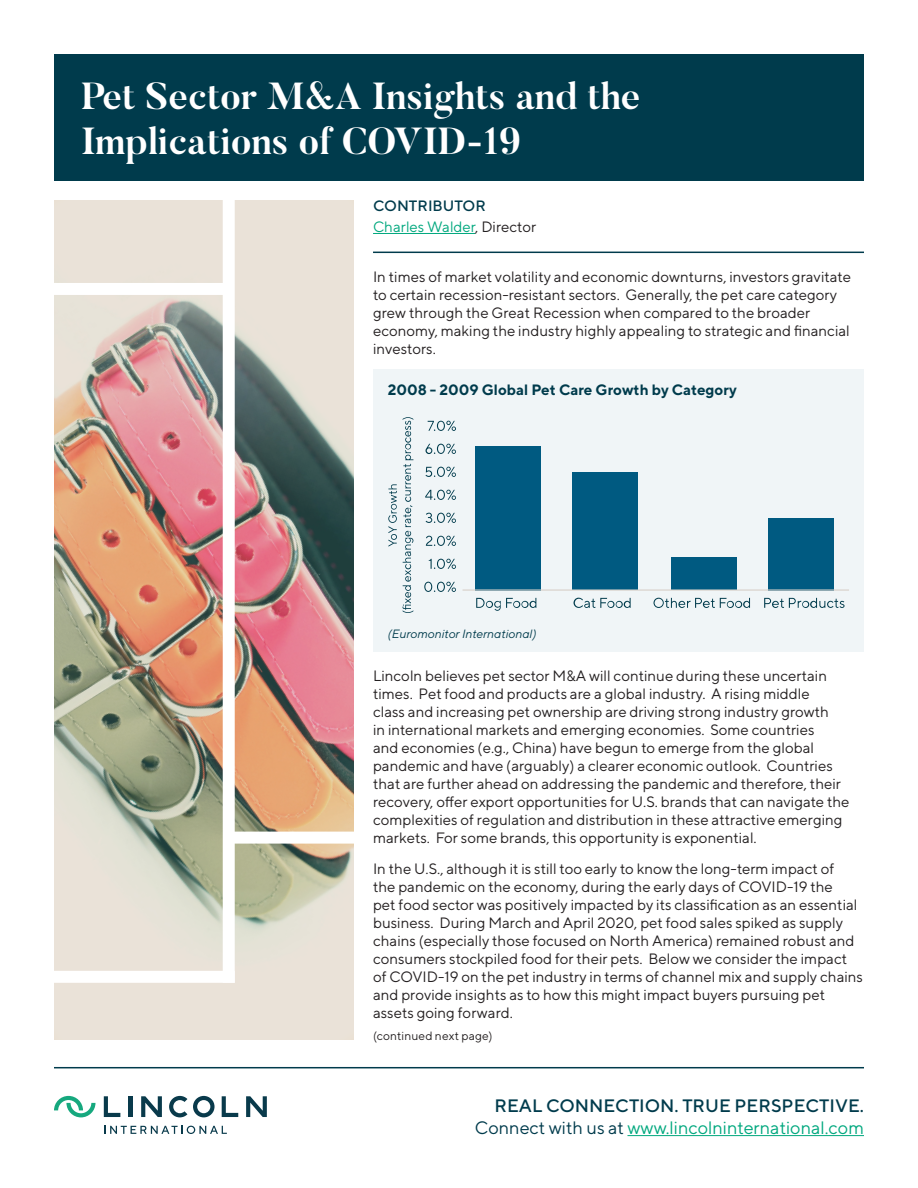
<style>
.page{position:relative;width:918px;height:1188px;background:#fff}
.page>*{position:absolute;margin:0;border:0;box-sizing:border-box;transform-origin:0 0}
.t1{font:700 37.5px/45px "Butler";color:#fff}
.t2{font:500 18px/21.6px "TT Norms";color:#003b4c;text-align:right}
.t3{font:15px/18px "TT Norms";color:#231f20}
.t4{font:700 15px "TT Norms";color:#003b4c}
.t5{font:15px "TT Norms";color:#00a87e}
.t6{font:500 15px "TT Norms";color:#003b4c}
.t7{font:italic 12px "TT Norms";color:#003b4c}
.t8{font:12px "TT Norms";letter-spacing:.015em;color:#231f20}
.s1{color:#231f20}
.s2{font-weight:400}
.s3{font-weight:400;color:#00a87e}
</style>
<div class="page">
<hr style="left:129px;top:1096px;width:4px;height:21px;background:#093a4b">
<svg style="left:141px;top:1096px;width:21px;height:21px"></svg>
<svg style="left:104px;top:1096px;width:16px;height:21px"></svg>
<svg style="left:246px;top:1096px;width:21px;height:21px"></svg>
<svg style="left:222px;top:1096px;width:16px;height:21px"></svg>
<svg style="left:169px;top:1096px;width:18px;height:21px"></svg>
<svg style="left:193px;top:1096px;width:22px;height:21px"></svg>
<svg style="left:54px;top:1096px;width:41px;height:21px"></svg>
<svg style="left:104px;top:1126px;width:123px;height:8px"></svg>
<hr style="left:54px;top:1067px;width:810px;height:1px;background:#003b4c">
<hr style="left:627px;top:1135px;width:237px;height:1px;background:#00a87e">
<div style="left:54px;top:54px;width:810px;height:127px;background:#003b4c"></div>
<hr style="left:373px;top:233px;width:102px;height:1px;background:#00a87e">
<hr style="left:373px;top:252px;width:491px;height:1px;background:#003b4c">
<img style="left:55px;top:201px;width:299px;height:839px">
<div style="left:223px;top:194px;width:12px;height:789px;background:#fff"></div>
<div style="left:16px;top:971px;width:219px;height:12px;background:#fff"></div>
<div style="left:226px;top:832px;width:141px;height:12px;background:#fff"></div>
<div style="left:27px;top:283px;width:200px;height:12px;background:#fff"></div>
<div style="left:373px;top:369px;width:491px;height:282px;background:#f0f5f7"></div>
<svg style="left:428px;top:421px;width:28px;height:10px"></svg>
<svg style="left:426px;top:444px;width:30px;height:10px"></svg>
<svg style="left:425px;top:467px;width:31px;height:10px"></svg>
<svg style="left:425px;top:490px;width:31px;height:10px"></svg>
<svg style="left:426px;top:513px;width:30px;height:10px"></svg>
<svg style="left:426px;top:536px;width:30px;height:10px"></svg>
<svg style="left:429px;top:559px;width:27px;height:10px"></svg>
<svg style="left:424px;top:582px;width:32px;height:10px"></svg>
<svg style="left:476px;top:598px;width:60px;height:13px"></svg>
<svg style="left:573px;top:598px;width:58px;height:10px"></svg>
<svg style="left:654px;top:598px;width:96px;height:10px"></svg>
<svg style="left:764px;top:598px;width:81px;height:10px"></svg>
<div style="left:475px;top:446px;width:65px;height:144px;background:#005a81"></div>
<div style="left:573px;top:472px;width:65px;height:118px;background:#005a81"></div>
<div style="left:671px;top:557px;width:65px;height:33px;background:#005a81"></div>
<div style="left:768px;top:518px;width:66px;height:72px;background:#005a81"></div>
<hr style="left:463px;top:589px;width:386px;height:2px;background:#d8d1ca">
<svg style="left:388px;top:417px;width:26px;height:196px"></svg>
<p class="t1" style="left:81px;top:74px;width:561px">Pet Sector M&amp;A Insights and the<br>Implications of COVID-19</p>
<p class="t6" style="left:373px;top:197px;width:114px">CONTRIBUTOR</p>
<p class="t5" style="left:373px;top:218px;width:165px">Charles Walder<span class="s1">, Director</span></p>
<p class="t3" style="left:373px;top:267px;width:480px">In times of market volatility and economic downturns, investors gravitate to certain recession-resistant sectors. Generally, the pet care category grew through the Great Recession when compared to the broader economy, making the industry highly appealing to strategic and financial investors.</p>
<p class="t4" style="left:388px;top:380px;width:351px">2008 - 2009 Global Pet Care Growth by Category</p>
<p class="t7" style="left:388px;top:626px;width:150px">(Euromonitor International)</p>
<p class="t3" style="left:373px;top:666px;width:478px">Lincoln believes pet sector M&amp;A will continue during these uncertain times. Pet food and products are a global industry. A rising middle<br>class and increasing pet ownership are driving strong industry growth<br>in international markets and emerging economies. Some countries<br>and economies (e.g., China) have begun to emerge from the global pandemic and have (arguably) a clearer economic outlook. Countries that are further ahead on addressing the pandemic and therefore, their recovery, offer export opportunities for U.S. brands that can navigate the complexities of regulation and distribution in these attractive emerging markets. For some brands, this opportunity is exponential.</p>
<p class="t3" style="left:373px;top:859px;width:492px">In the U.S., although it is still too early to know the long-term impact of<br>the pandemic on the economy, during the early days of COVID-19 the<br>pet food sector was positively impacted by its classification as an essential business. During March and April 2020, pet food sales spiked as supply chains (especially those focused on North America) remained robust and consumers stockpiled food for their pets. Below we consider the impact of COVID-19 on the pet industry in terms of channel mix and supply chains and provide insights as to how this might impact buyers pursuing pet assets going forward.</p>
<p class="t8" style="left:373px;top:1028px;width:121px">(continued next page)</p>
<p class="t2" style="left:475px;top:1095px;width:391px">REAL CONNECTION. TRUE PERSPECTIVE.<br><span class="s2">Connect with us at</span> <span class="s3">www.lincolninternational.com</span></p>
</div>
